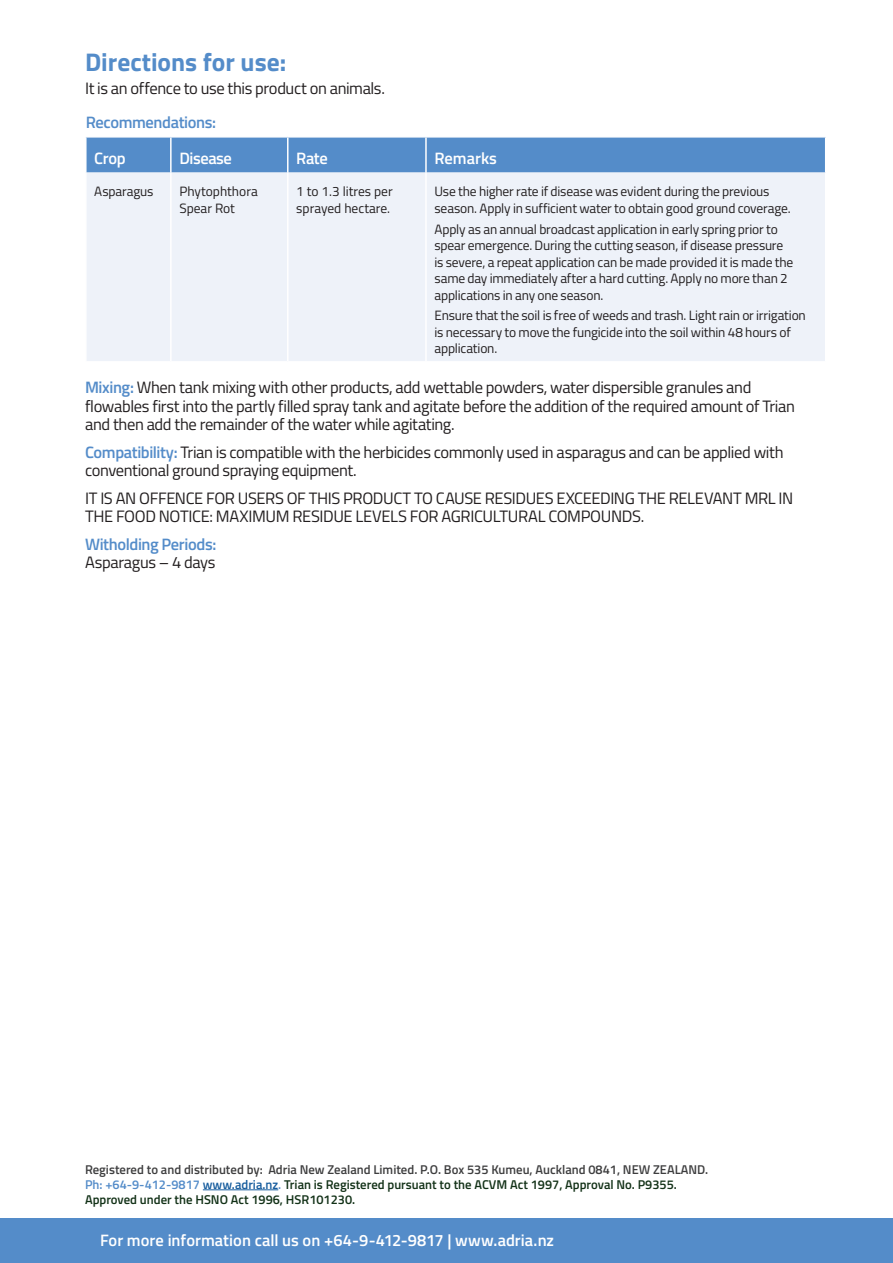
<style>
.page{position:relative;width:893px;height:1263px;background:#fff}
.page>*{position:absolute;margin:0;border:0;box-sizing:border-box;transform-origin:0 0}
.t1{font:700 25.5px "Titillium Web";color:#548cc9}
.t2{font:16.5px/18.8px "Titillium Web";letter-spacing:-.025em;color:#231f20}
.t3{font:600 16.5px "Titillium Web";color:#fff}
.t4{font:600 16.5px/18.8px "Titillium Web";letter-spacing:-.025em;color:#548cc9}
.t5{font:600 16.5px "Titillium Web";letter-spacing:-.025em;color:#fff}
.t6{font:13.5px/16.5px "Titillium Web";letter-spacing:-.015em;color:#231f20}
.t7{font:600 12.75px/15px "Titillium Web";color:#123117}
.t8{font:600 12.75px "Titillium Web";color:#3e3e3f}
.s1{font-weight:600;color:#548cc9}
.s2{font-weight:400;color:#231f20}
.s3{color:#548cc9}
.s4{color:#175d9e}
</style>
<div class="page">
<div style="left:0;top:1218px;width:893px;height:45px;background:#548cc9"></div>
<hr style="left:203px;top:1189px;width:75px;height:1px;background:#175d9e">
<div style="left:87px;top:138px;width:738px;height:35px;background:#548cc9"></div>
<div style="left:87px;top:173px;width:738px;height:188px;background:#eef2f9"></div>
<hr style="left:170px;top:138px;width:2px;height:35px;background:#fff">
<hr style="left:287px;top:138px;width:2px;height:35px;background:#fff">
<hr style="left:425px;top:138px;width:2px;height:35px;background:#fff">
<hr style="left:170px;top:173px;width:2px;height:188px;background:#fff">
<hr style="left:287px;top:173px;width:2px;height:188px;background:#fff">
<hr style="left:425px;top:173px;width:2px;height:188px;background:#fff">
<p class="t1" style="left:85px;top:43px;width:203px">Directions for use:</p>
<p class="t2" style="left:85px;top:78px;width:301px">It is an offence to use this product on animals.</p>
<p class="t4" style="left:86px;top:112px;width:132px">Recommendations:</p>
<p class="t3" style="left:94px;top:146px;width:33px">Crop</p>
<p class="t5" style="left:179px;top:146px;width:54px">Disease</p>
<p class="t3" style="left:296px;top:146px;width:33px">Rate</p>
<p class="t3" style="left:434px;top:146px;width:64px">Remarks</p>
<p class="t6" style="left:94px;top:183px;width:61px">Asparagus</p>
<p class="t6" style="left:179px;top:183px;width:80px">Phytophthora<br>Spear Rot</p>
<p class="t6" style="left:296px;top:183px;width:98px">1 to 1.3 litres per sprayed hectare.</p>
<p class="t6" style="left:434px;top:183px;width:358px">Use the higher rate if disease was evident during the previous season. Apply in sufficient water to obtain good ground coverage.</p>
<p class="t6" style="left:434px;top:220px;width:360px">Apply as an annual broadcast application in early spring prior to spear emergence. During the cutting season, if disease pressure is severe, a repeat application can be made provided it is made the same day immediately after a hard cutting. Apply no more than 2 applications in any one season.</p>
<p class="t6" style="left:434px;top:307px;width:373px">Ensure that the soil is free of weeds and trash. Light rain or irrigation is necessary to move the fungicide into the soil within 48 hours of application.</p>
<p class="t2" style="left:85px;top:377px;width:711px"><span class="s1">Mixing:</span> When tank mixing with other products, add wettable powders, water dispersible granules and flowables first into the partly filled spray tank and agitate before the addition of the required amount of Trian and then add the remainder of the water while agitating.</p>
<p class="t2" style="left:85px;top:442px;width:700px"><span class="s1">Compatibility:</span> Trian is compatible with the herbicides commonly used in asparagus and can be applied with conventional ground spraying equipment.</p>
<p class="t2" style="left:85px;top:488px;width:710px">IT IS AN OFFENCE FOR USERS OF THIS PRODUCT TO CAUSE RESIDUES EXCEEDING THE RELEVANT MRL IN<br>THE FOOD NOTICE: MAXIMUM RESIDUE LEVELS FOR AGRICULTURAL COMPOUNDS.</p>
<p class="t4" style="left:85px;top:534px;width:133px">Witholding Periods:<br><span class="s2">Asparagus – 4 days</span></p>
<p class="t8" style="left:85px;top:1159px;width:625px">Registered to and distributed by: Adria New Zealand Limited. P.O. Box 535 Kumeu, Auckland 0841, NEW ZEALAND.</p>
<p class="t7" style="left:85px;top:1176px;width:593px"><span class="s3">Ph: +64-9-412-9817</span> <span class="s4">www.adria.nz</span><span class="s3">.</span> Trian is Registered pursuant to the ACVM Act 1997, Approval No. P9355.<br>Approved under the HSNO Act 1996, HSR101230.</p>
<p class="t3" style="left:100px;top:1227px;width:455px">For more information call us on +64-9-412-9817 | www.adria.nz</p>
</div>
